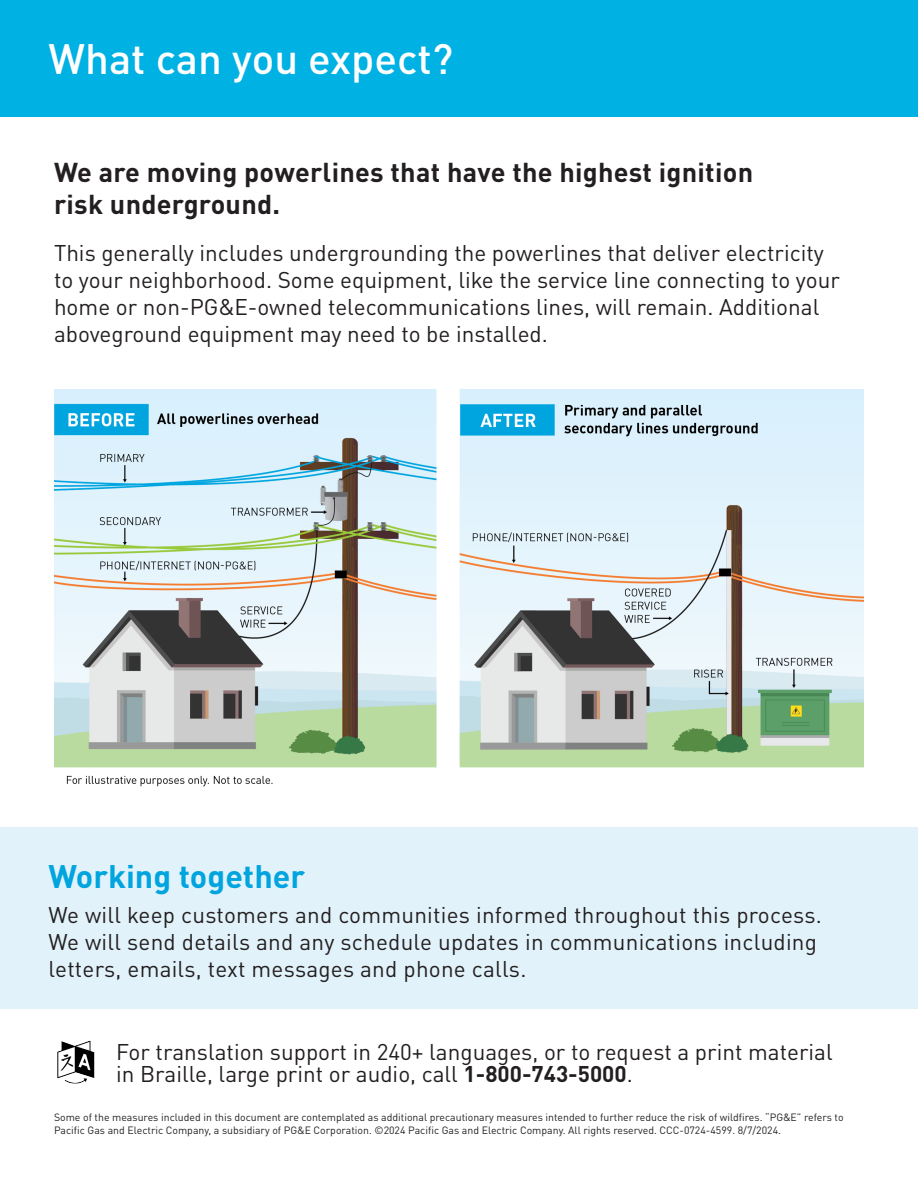
<style>
.page{position:relative;width:918px;height:1188px;background:#fff}
.page>*{position:absolute;margin:0;border:0;box-sizing:border-box;transform-origin:0 0}
.t1{font:500 42px "DINOT";color:#fff}
.t2{font:700 32.25px "DINOT";color:#00a4de}
.t3{font:700 27px/32.4px "DINOT";letter-spacing:.01em;color:#231f20}
.t4{font:22.5px/27px "DINOT";color:#231f20}
.t5{font:10.5px/12.6px "DINOT";color:#231f20}
.s1{font-weight:700}
</style>
<div class="page">
<img style="left:54px;top:389px;width:810px;height:398px">
<div style="left:0;top:827px;width:918px;height:182px;background:#e1f2fa"></div>
<div style="left:0;top:0;width:918px;height:117px;background:#00b1e3"></div>
<img style="left:57px;top:1040px;width:38px;height:43px">
<h2 class="t1" style="left:49px;top:27px;width:406px">What can you expect?</h2>
<p class="t3" style="left:54px;top:153px;width:701px">We are moving powerlines that have the highest ignition risk underground.</p>
<p class="t4" style="left:54px;top:238px;width:787px">This generally includes undergrounding the powerlines that deliver electricity to your neighborhood. Some equipment, like the service line connecting to your home or non-PG&amp;E-owned telecommunications lines, will remain. Additional aboveground equipment may need to be installed.</p>
<h2 class="t2" style="left:49px;top:851px;width:258px">Working together</h2>
<p class="t4" style="left:49px;top:900px;width:775px">We will keep customers and communities informed throughout this process.<br>We will send details and any schedule updates in communications including letters, emails, text messages and phone calls.</p>
<p class="t4" style="left:116px;top:1039px;width:718px;line-height:22.5px">For translation support in 240+ languages, or to request a print material in Braille, large print or audio, call <span class="s1">1-800-743-5000</span>.</p>
<p class="t5" style="left:54px;top:1110px;width:791px">Some of the measures included in this document are contemplated as additional precautionary measures intended to further reduce the risk of wildfires. “PG&amp;E” refers to<br>Pacific Gas and Electric Company, a subsidiary of PG&amp;E Corporation. ©2024 Pacific Gas and Electric Company. All rights reserved. CCC-0724-4599. 8/7/2024.</p>
</div>
